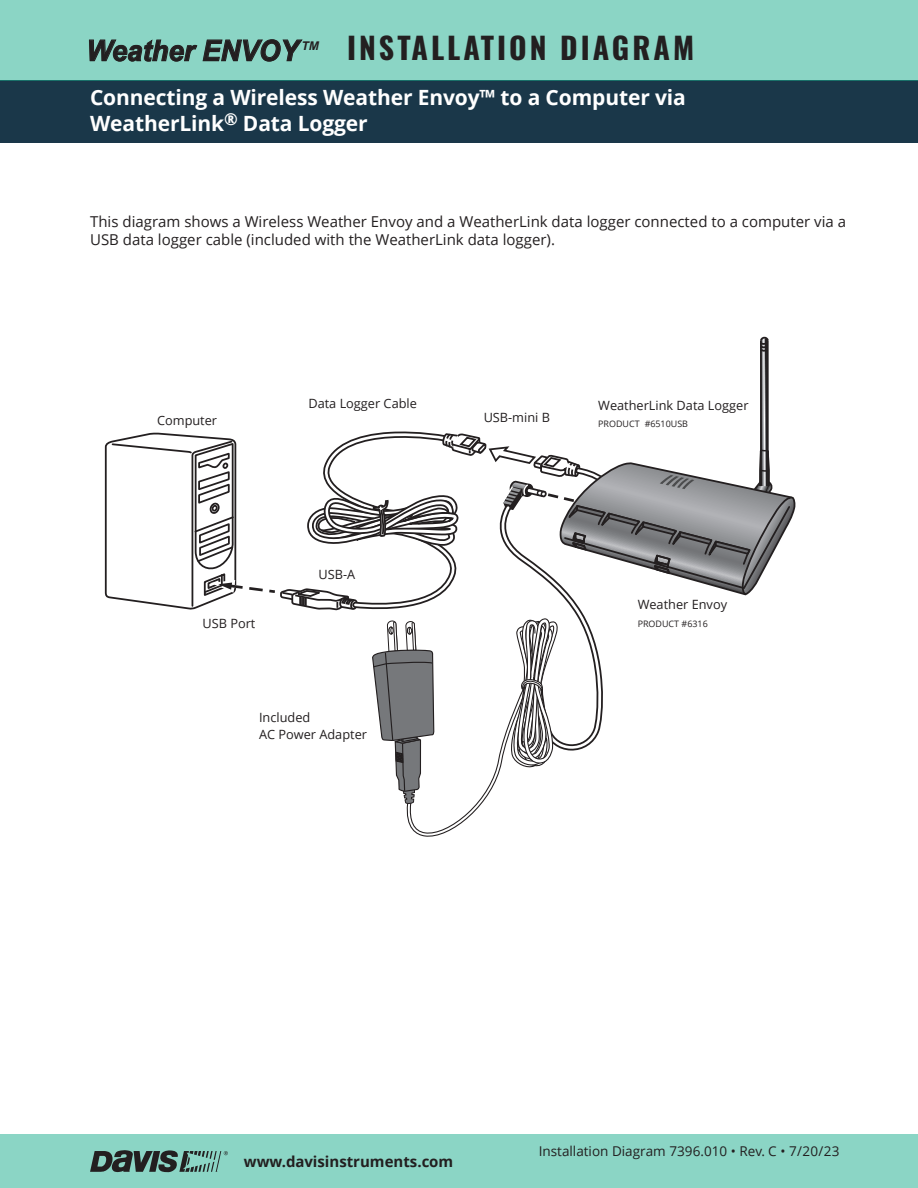
<style>
.page{position:relative;width:918px;height:1188px;background:#fff}
.page>*{position:absolute;margin:0;border:0;box-sizing:border-box;transform-origin:0 0}
.t1{font:700 30px "Oswald";letter-spacing:.1em;color:#231f20}
.t2{font:italic 700 28.95px "Arial";color:#231f20;scale:.95 1}
.t3{font:700 21px/25.2px "Open Sans";letter-spacing:-.005em;color:#fff}
.t4{font:15px/18px "Open Sans";color:#231f20}
.t5{font:700 15px "Open Sans";color:#231f20}
.t6{font:13.5px "Open Sans";color:#231f20}
.t7{font:12.75px/17.9px "Open Sans";color:#231f20}
.t8{font:italic 700 12px "Arial";color:#231f20}
.t9{font:8.85px "Open Sans";color:#231f20}
</style>
<div class="page">
<div style="left:0;top:1134px;width:918px;height:54px;background:#8bd5c5"></div>
<svg style="left:90px;top:1150px;width:138px;height:22px"></svg>
<div style="left:0;top:80px;width:918px;height:62px;background:#1a3749"></div>
<div style="left:0;top:0;width:918px;height:80px;background:#8bd5c5"></div>
<svg style="left:106px;top:336px;width:690px;height:501px"></svg>
<svg style="left:89px;top:40px;width:108px;height:21px"></svg>
<svg style="left:203px;top:39px;width:99px;height:22px"></svg>
<h1 class="t1" style="left:347px;top:33px;width:349px">INSTALLATION DIAGRAM</h1>
<h3 class="t3" style="left:90px;top:85px;width:597px">Connecting a Wireless Weather Envoy™ to a Computer via<br>WeatherLink<sup>®</sup> Data Logger</h3>
<h2 class="t2" style="left:86px;top:31px;width:225px">Weather ENVOY</h2>
<p class="t8" style="left:302px;top:37px;width:19px">TM</p>
<p class="t4" style="left:90px;top:212px;width:757px">This diagram shows a Wireless Weather Envoy and a WeatherLink data logger connected to a computer via a<br>USB data logger cable (included with the WeatherLink data logger).</p>
<p class="t7" style="left:157px;top:412px;width:62px">Computer</p>
<p class="t7" style="left:308px;top:394px;width:110px">Data Logger Cable</p>
<p class="t7" style="left:203px;top:614px;width:54px">USB Port</p>
<p class="t7" style="left:319px;top:565px;width:38px">USB-A</p>
<p class="t7" style="left:259px;top:708px;width:110px">Included<br>AC Power Adapter</p>
<p class="t7" style="left:484px;top:408px;width:68px">USB-mini B</p>
<p class="t7" style="left:598px;top:396px;width:152px">WeatherLink Data Logger</p>
<p class="t9" style="left:598px;top:418px;width:91px">PRODUCT #6510USB</p>
<p class="t7" style="left:638px;top:595px;width:91px">Weather Envoy</p>
<p class="t9" style="left:638px;top:618px;width:72px">PRODUCT #6316</p>
<p class="t5" style="left:244px;top:1151px;width:211px">www.davisinstruments.com</p>
<p class="t6" style="left:539px;top:1142px;width:302px">Installation Diagram 7396.010 • Rev. C • 7/20/23</p>
</div>
